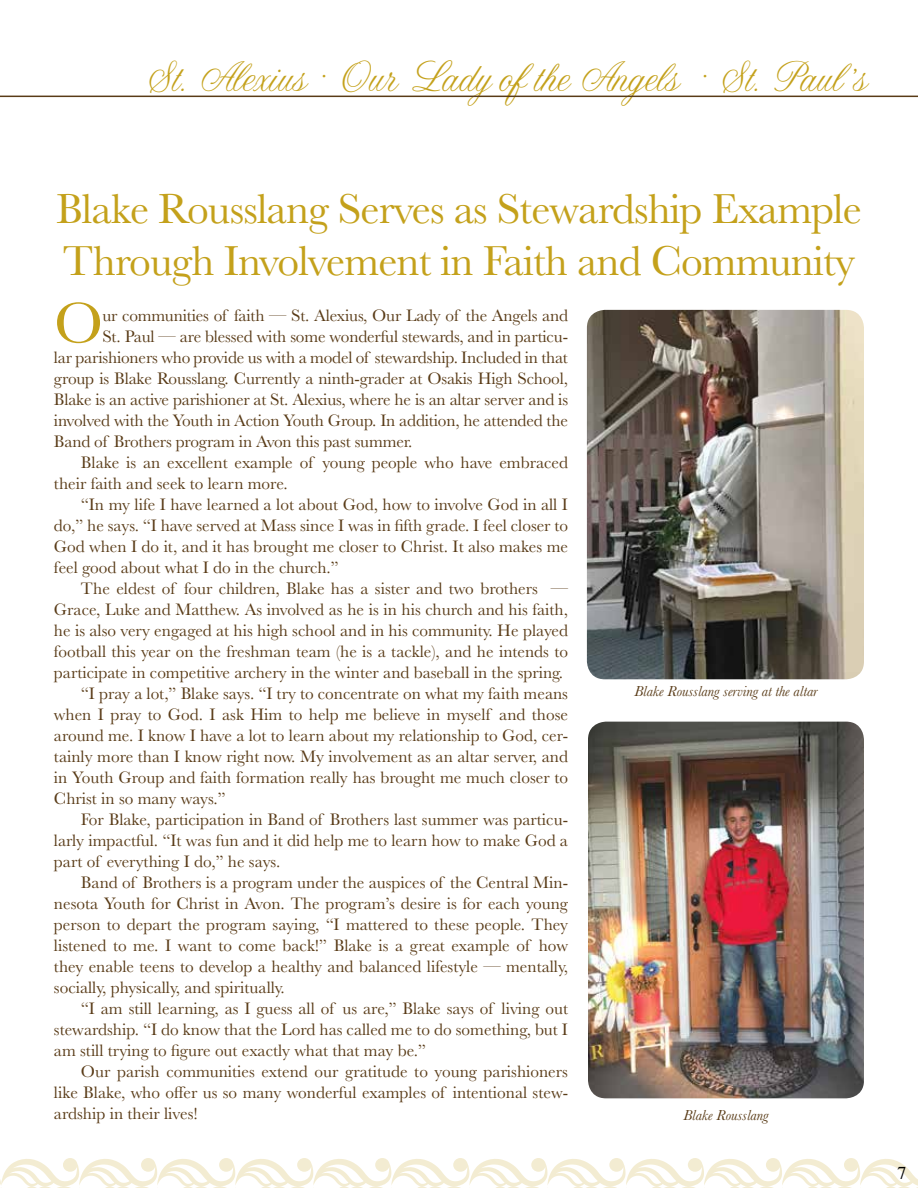
<style>
.page{position:relative;width:918px;height:1188px;background:#fff}
.page>*{position:absolute;margin:0;border:0;box-sizing:border-box;transform-origin:0 0}
.t1{font:59.55px "Baskerville";color:#c4a11b}
.t2{font:43.5px/52.2px "Baskerville";letter-spacing:-.02em;color:#c4a11b}
.t3{font:43.5px "Altast Greeting";color:#c4a11b}
.t4{font:18px "Times";color:#000}
.t5{font:17.25px "Baskerville";color:#593b17}
.t6{font:italic 15px "Baskerville";color:#593b17}
</style>
<div class="page">
<svg style="left:0;top:1158px;width:918px;height:30px"></svg>
<hr style="left:0;top:96px;width:918px;height:1px;background:#593b17">
<img style="left:588px;top:722px;width:276px;height:376px">
<img style="left:587px;top:310px;width:277px;height:369px">
<h2 class="t3" style="left:142px;top:53px;width:725px">St. Alexius • Our Lady of the Angels • St. Paul’s</h2>
<h2 class="t2" style="left:56px;top:183px;width:807px">Blake Rousslang Serves as Stewardship Example<br>Through Involvement in Faith and Community</h2>
<h1 class="t1" style="left:54px;top:285px;width:51px">O</h1>
<p class="t5" style="left:102px;top:305px;width:467px">ur communities of faith — St. Alexius, Our Lady of the Angels and</p>
<p class="t5" style="left:102px;top:326px;width:467px">St. Paul — are blessed with some wonderful stewards, and in particu-</p>
<p class="t5" style="left:54px;top:347px;width:515px">lar parishioners who provide us with a model of stewardship. Included in that</p>
<p class="t5" style="left:54px;top:368px;width:515px">group is Blake Rousslang. Currently a ninth-grader at Osakis High School,</p>
<p class="t5" style="left:54px;top:389px;width:516px">Blake is an active parishioner at St. Alexius, where he is an altar server and is</p>
<p class="t5" style="left:54px;top:410px;width:516px">involved with the Youth in Action Youth Group. In addition, he attended the</p>
<p class="t5" style="left:54px;top:431px;width:360px">Band of Brothers program in Avon this past summer.</p>
<p class="t5" style="left:81px;top:452px;width:489px">Blake is an excellent example of young people who have embraced</p>
<p class="t5" style="left:54px;top:473px;width:235px">their faith and seek to learn more.</p>
<p class="t5" style="left:81px;top:494px;width:489px">“In my life I have learned a lot about God, how to involve God in all I</p>
<p class="t5" style="left:54px;top:515px;width:516px">do,” he says. “I have served at Mass since I was in fifth grade. I feel closer to</p>
<p class="t5" style="left:54px;top:536px;width:516px">God when I do it, and it has brought me closer to Christ. It also makes me</p>
<p class="t5" style="left:54px;top:557px;width:286px">feel good about what I do in the church.”</p>
<p class="t5" style="left:81px;top:578px;width:489px">The eldest of four children, Blake has a sister and two brothers —</p>
<p class="t5" style="left:54px;top:599px;width:516px">Grace, Luke and Matthew. As involved as he is in his church and his faith,</p>
<p class="t5" style="left:54px;top:620px;width:516px">he is also very engaged at his high school and in his community. He played</p>
<p class="t5" style="left:54px;top:641px;width:516px">football this year on the freshman team (he is a tackle), and he intends to</p>
<p class="t5" style="left:54px;top:662px;width:511px">participate in competitive archery in the winter and baseball in the spring.</p>
<p class="t5" style="left:81px;top:683px;width:489px">“I pray a lot,” Blake says. “I try to concentrate on what my faith means</p>
<p class="t5" style="left:54px;top:704px;width:516px">when I pray to God. I ask Him to help me believe in myself and those</p>
<p class="t5" style="left:54px;top:725px;width:516px">around me. I know I have a lot to learn about my relationship to God, cer-</p>
<p class="t5" style="left:54px;top:746px;width:516px">tainly more than I know right now. My involvement as an altar server, and</p>
<p class="t5" style="left:54px;top:767px;width:516px">in Youth Group and faith formation really has brought me much closer to</p>
<p class="t5" style="left:54px;top:788px;width:173px">Christ in so many ways.”</p>
<p class="t5" style="left:81px;top:809px;width:489px">For Blake, participation in Band of Brothers last summer was particu-</p>
<p class="t5" style="left:54px;top:830px;width:516px">larly impactful. “It was fun and it did help me to learn how to make God a</p>
<p class="t5" style="left:54px;top:851px;width:228px">part of everything I do,” he says.</p>
<p class="t5" style="left:81px;top:872px;width:489px">Band of Brothers is a program under the auspices of the Central Min-</p>
<p class="t5" style="left:54px;top:893px;width:516px">nesota Youth for Christ in Avon. The program’s desire is for each young</p>
<p class="t5" style="left:54px;top:914px;width:516px">person to depart the program saying, “I mattered to these people. They</p>
<p class="t5" style="left:54px;top:935px;width:516px">listened to me. I want to come back!” Blake is a great example of how</p>
<p class="t5" style="left:54px;top:956px;width:516px">they enable teens to develop a healthy and balanced lifestyle — mentally,</p>
<p class="t5" style="left:54px;top:977px;width:232px">socially, physically, and spiritually.</p>
<p class="t5" style="left:81px;top:998px;width:489px">“I am still learning, as I guess all of us are,” Blake says of living out</p>
<p class="t5" style="left:54px;top:1019px;width:516px">stewardship. “I do know that the Lord has called me to do something, but I</p>
<p class="t5" style="left:54px;top:1040px;width:374px">am still trying to figure out exactly what that may be.”</p>
<p class="t5" style="left:81px;top:1061px;width:489px">Our parish communities extend our gratitude to young parishioners</p>
<p class="t5" style="left:54px;top:1082px;width:516px">like Blake, who offer us so many wonderful examples of intentional stew-</p>
<p class="t5" style="left:54px;top:1103px;width:145px">ardship in their lives!</p>
<p class="t6" style="left:634px;top:681px;width:185px">Blake Rousslang serving at the altar</p>
<p class="t6" style="left:683px;top:1105px;width:87px">Blake Rousslang</p>
<p class="t4" style="left:897px;top:1156px;width:10px">7</p>
</div>
